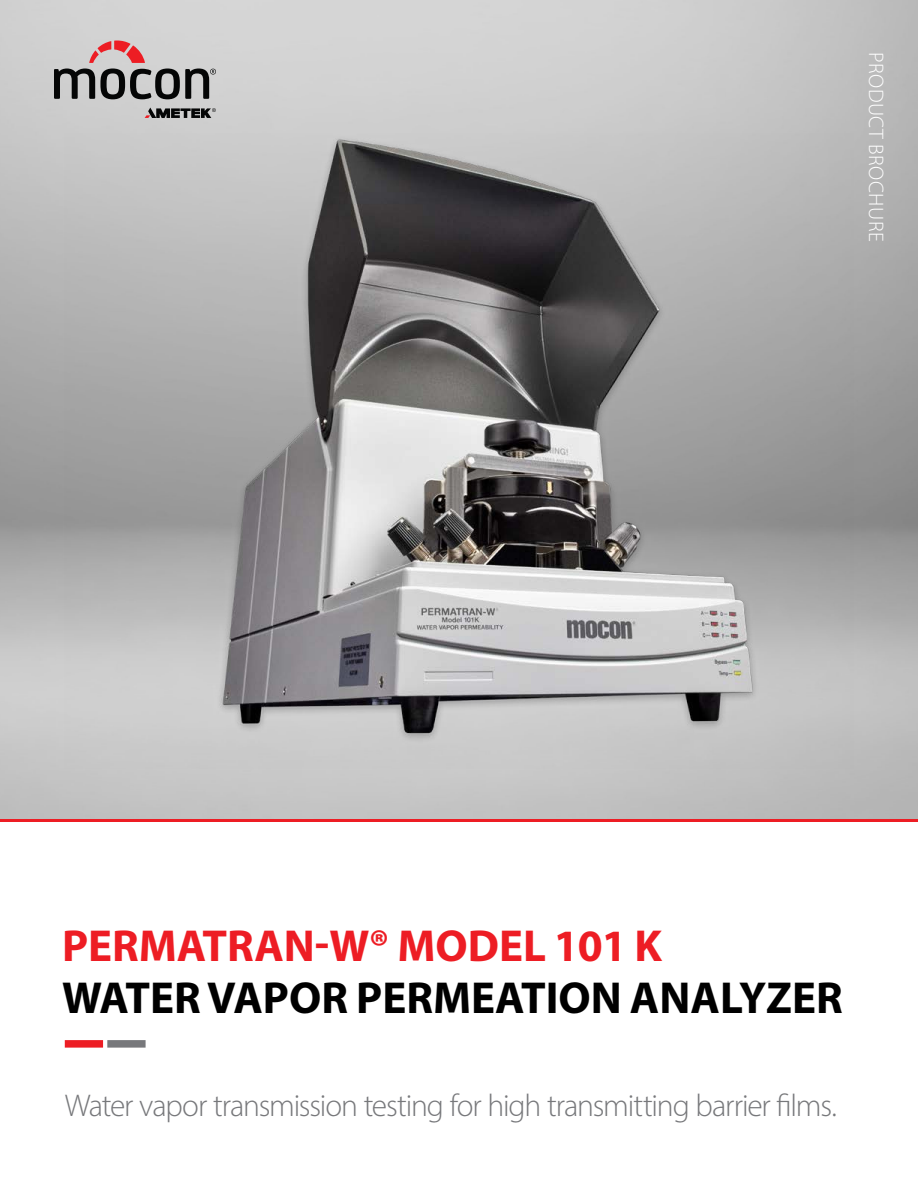
<style>
.page{position:relative;width:918px;height:1188px;background:#fff}
.page>*{position:absolute;margin:0;border:0;box-sizing:border-box;transform-origin:0 0}
.t1{font:700 45px "Myriad Pro";color:#000}
.t2{font:700 45px "Myriad Pro";color:#ed1d24}
.t3{font:300 31.5px "Myriad Pro";letter-spacing:-.035em;color:#77787b}
.t4{font:300 21px "Myriad Pro";letter-spacing:.02em;color:#fff}
</style>
<div class="page">
<svg style="left:89px;top:41px;width:56px;height:22px"></svg>
<svg style="left:54px;top:69px;width:162px;height:30px;background:#757575"></svg>
<svg style="left:145px;top:108px;width:71px;height:10px"></svg>
<hr style="left:0;top:819px;width:918px;height:3px;background:#ed1d24">
<div style="left:65px;top:1040px;width:38px;height:8px;background:#ed1d24"></div>
<div style="left:107px;top:1040px;width:39px;height:8px;background:#77787b"></div>
<img style="left:65px;top:134px;width:788px;height:634px">
<p class="t4" style="left:889px;top:52px;width:191px;rotate:90deg">PRODUCT BROCHURE</p>
<h1 class="t2" style="left:62px;top:916px;width:602px">PERMATRAN-W® MODEL 101 K</h1>
<h1 class="t1" style="left:62px;top:969px;width:782px">WATER VAPOR PERMEATION ANALYZER</h1>
<p class="t3" style="left:65px;top:1086px;width:774px">Water vapor transmission testing for high transmitting barrier films.</p>
</div>
